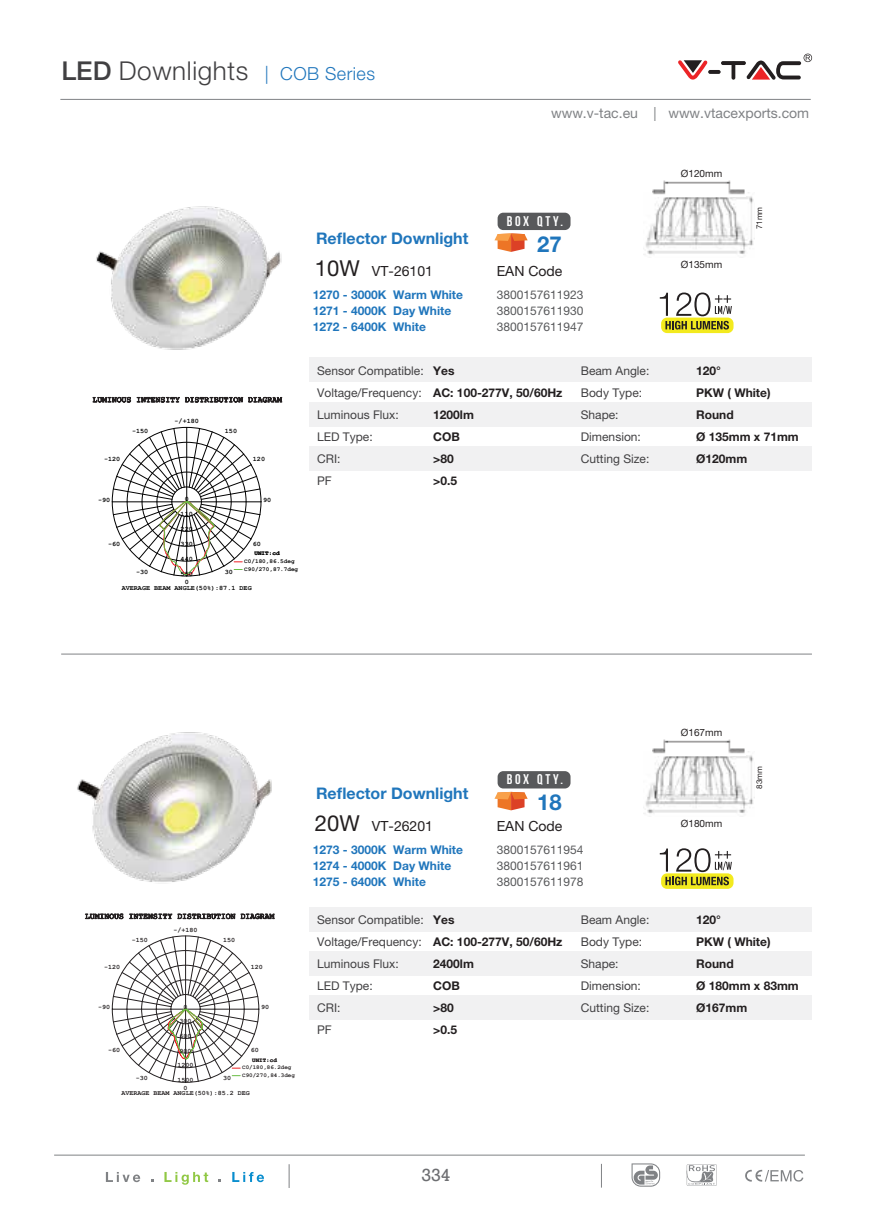
<style>
.page{position:relative;width:874px;height:1225px;background:#fff}
.page>*{position:absolute;margin:0;border:0;box-sizing:border-box;transform-origin:0 0}
.t1{font:300 26px "Helvetica Neue LT Pro";letter-spacing:.025em;color:#414042}
.t2{font:700 22px "Helvetica Neue LT Pro";color:#2076bc}
.t3{font:18px "Rockwell";color:#6d6e71}
.t4{font:700 16px "Helvetica Neue LT Pro";color:#2076bc}
.t5{font:14px "Helvetica Neue LT Pro";color:#231f20}
.t6{font:14px "Helvetica Neue LT Pro";color:#808285}
.t7{font:700 14px "Bebas Neue";letter-spacing:.2em;color:#fff}
.t8{font:12px/22px "Helvetica Neue LT Pro";color:#414042}
.t9{font:700 12px/22px "Helvetica Neue LT Pro";color:#231f20}
.t10{font:700 12px/16px "Helvetica Neue LT Pro";color:#2076bc}
.t11{font:12px/16px "Helvetica Neue LT Pro";color:#58595b;text-align:justify}
.t12{font:10px "Helvetica Neue LT Pro";color:#231f20}
.t13{font:8px "Helvetica Neue LT Pro";color:#231f20}
.t14{font:700 6.8px/14.8px "Courier New";color:#000;text-align:center}
.t15{font:700 6.6px "Courier New";color:#231f20}
.t16{font:700 6px/7.6px "Courier New";color:#000}
.t17{font:700 5.8px/7.6px "Courier New";color:#231f20}
.s1{font-weight:500}
.s2{font-size:18px;color:#2076bc}
.s3{font-size:22px}
</style>
<div class="page">
<img style="left:77px;top:732px;width:198px;height:188px">
<hr style="left:61px;top:654px;width:750px;height:1px;background:#808285">
<div style="left:309px;top:358px;width:502px;height:24px;background:#f1f1f2"></div>
<div style="left:309px;top:402px;width:502px;height:24px;background:#f1f1f2"></div>
<div style="left:309px;top:446px;width:502px;height:25px;background:#f1f1f2"></div>
<div style="left:309px;top:907px;width:502px;height:24px;background:#f1f1f2"></div>
<div style="left:309px;top:951px;width:502px;height:24px;background:#f1f1f2"></div>
<div style="left:309px;top:995px;width:502px;height:24px;background:#f1f1f2"></div>
<img style="left:96px;top:206px;width:226px;height:152px">
<svg style="left:660px;top:317px;width:73px;height:16px"></svg>
<svg style="left:659px;top:292px;width:72px;height:37px"></svg>
<svg style="left:660px;top:873px;width:73px;height:16px"></svg>
<svg style="left:659px;top:848px;width:72px;height:37px"></svg>
<img style="left:643px;top:192px;width:111px;height:63px">
<img style="left:652px;top:180px;width:93px;height:16px">
<img style="left:643px;top:751px;width:111px;height:63px">
<img style="left:652px;top:739px;width:93px;height:16px">
<svg style="left:112px;top:935px;width:147px;height:147px"></svg>
<svg style="left:85px;top:912px;width:38px;height:7px"></svg>
<svg style="left:129px;top:912px;width:145px;height:7px"></svg>
<svg style="left:112px;top:427px;width:149px;height:149px"></svg>
<svg style="left:93px;top:396px;width:38px;height:7px"></svg>
<svg style="left:137px;top:396px;width:145px;height:7px"></svg>
<svg style="left:494px;top:233px;width:33px;height:19px"></svg>
<div style="left:497px;top:213px;width:73px;height:17px;background:#58595b;border-radius:6px"></div>
<svg style="left:494px;top:792px;width:33px;height:18px"></svg>
<div style="left:497px;top:771px;width:73px;height:17px;background:#58595b;border-radius:6px"></div>
<svg style="left:686px;top:1164px;width:30px;height:21px"></svg>
<svg style="left:631px;top:1163px;width:28px;height:23px"></svg>
<svg style="left:745px;top:1169px;width:58px;height:12px"></svg>
<svg style="left:106px;top:1172px;width:34px;height:10px"></svg>
<svg style="left:164px;top:1172px;width:44px;height:12px"></svg>
<svg style="left:232px;top:1172px;width:32px;height:10px"></svg>
<svg style="left:288px;top:1164px;width:1px;height:24px"></svg>
<hr style="left:54px;top:1154px;width:750px;height:1px;background:#808285">
<hr style="left:60px;top:99px;width:750px;height:1px;background:#808285">
<svg style="left:707px;top:70px;width:13px;height:4px"></svg>
<svg style="left:720px;top:61px;width:25px;height:4px"></svg>
<svg style="left:731px;top:62px;width:4px;height:18px"></svg>
<svg style="left:678px;top:60px;width:29px;height:20px"></svg>
<svg style="left:746px;top:54px;width:65px;height:26px"></svg>
<h1 class="t1" style="left:61px;top:55px;width:315px"><span class="s1">LED</span> Downlights <span class="s2">| COB Series</span></h1>
<h3 class="t4" style="left:316px;top:228px;width:154px">Reflector Downlight</h3>
<p class="t6" style="left:551px;top:105px;width:259px">www.v-tac.eu | www.vtacexports.com</p>
<p class="t7" style="left:506px;top:213px;width:58px">BOX QTY.</p>
<h2 class="t2" style="left:537px;top:230px;width:26px">27</h2>
<p class="t12" style="left:680px;top:167px;width:43px">Ø120mm</p>
<p class="t13" style="left:754px;top:229px;width:24px;rotate:-90deg">71mm</p>
<p class="t14" style="left:132px;top:424px;width:18px">-150</p>
<p class="t14" style="left:174px;top:413px;width:26px">-/+180</p>
<p class="t14" style="left:225px;top:424px;width:14px">150</p>
<p class="t14" style="left:104px;top:452px;width:18px">-120</p>
<p class="t14" style="left:98px;top:492px;width:14px">-90</p>
<p class="t14" style="left:108px;top:536px;width:14px">-60</p>
<p class="t14" style="left:253px;top:452px;width:14px">120</p>
<p class="t14" style="left:180px;top:491px;width:14px">0<br>110<br>220<br>330<br>440<br>550</p>
<p class="t14" style="left:263px;top:492px;width:10px">90</p>
<p class="t14" style="left:253px;top:536px;width:10px">60</p>
<p class="t16" style="left:244px;top:549px;width:55px;text-indent:10px">UNIT:cd<br>C0/180,86.5deg<br>C90/270,87.7deg</p>
<p class="t14" style="left:122px;top:580px;width:131px">AVERAGE BEAM ANGLE(50%):87.1 DEG</p>
<p class="t14" style="left:136px;top:564px;width:14px">-30</p>
<p class="t14" style="left:225px;top:564px;width:10px">30</p>
<p class="t14" style="left:185px;top:574px;width:6px">0</p>
<p class="t5" style="left:315px;top:263px;width:120px"><span class="s3">10W</span> VT-26101</p>
<p class="t5" style="left:496px;top:263px;width:67px">EAN Code</p>
<p class="t10" style="left:313px;top:286px;width:152px">1270 - 3000K Warm White<br>1271 - 4000K Day White<br>1272 - 6400K White</p>
<p class="t11" style="left:496px;top:286px;width:88px">3800157611923<br>3800157611930<br>3800157611947</p>
<p class="t12" style="left:680px;top:258px;width:43px">Ø135mm</p>
<p class="t8" style="left:317px;top:359px;width:108px">Sensor Compatible:<br>Voltage/Frequency:<br>Luminous Flux:<br>LED Type:<br>CRI:<br>PF</p>
<p class="t9" style="left:433px;top:359px;width:131px">Yes<br>AC: 100-277V, 50/60Hz<br>1200lm<br>COB<br>&gt;80<br>&gt;0.5</p>
<p class="t8" style="left:580px;top:359px;width:70px">Beam Angle:<br>Body Type:<br>Shape:<br>Dimension:<br>Cutting Size:</p>
<p class="t9" style="left:695px;top:359px;width:104px">120°<br>PKW ( White)<br>Round<br>Ø 135mm x 71mm<br>Ø120mm</p>
<p class="t15" style="left:132px;top:935px;width:18px">-150</p>
<p class="t15" style="left:173px;top:925px;width:26px">-/+180</p>
<p class="t15" style="left:223px;top:935px;width:14px">150</p>
<p class="t15" style="left:104px;top:963px;width:18px">-120</p>
<p class="t15" style="left:98px;top:1003px;width:14px">-90</p>
<p class="t15" style="left:108px;top:1046px;width:14px">-60</p>
<p class="t15" style="left:251px;top:963px;width:14px">120</p>
<p class="t15" style="left:183px;top:1002px;width:6px">0</p>
<p class="t15" style="left:179px;top:1017px;width:14px">300</p>
<p class="t15" style="left:179px;top:1032px;width:14px">600</p>
<p class="t15" style="left:179px;top:1046px;width:14px">900</p>
<p class="t15" style="left:177px;top:1061px;width:18px">1200</p>
<p class="t15" style="left:177px;top:1076px;width:18px">1500</p>
<p class="t15" style="left:261px;top:1003px;width:10px">90</p>
<p class="t15" style="left:251px;top:1046px;width:10px">60</p>
<p class="t17" style="left:242px;top:1056px;width:54px;text-indent:10px">UNIT:cd<br>C0/180,86.2deg<br>C90/270,84.3deg</p>
<p class="t15" style="left:121px;top:1089px;width:130px">AVERAGE BEAM ANGLE(50%):85.2 DEG</p>
<p class="t15" style="left:136px;top:1073px;width:14px">-30</p>
<p class="t15" style="left:223px;top:1073px;width:10px">30</p>
<p class="t15" style="left:183px;top:1084px;width:6px">0</p>
<h3 class="t4" style="left:316px;top:783px;width:154px">Reflector Downlight</h3>
<p class="t7" style="left:506px;top:772px;width:58px">BOX QTY.</p>
<h2 class="t2" style="left:537px;top:789px;width:26px">18</h2>
<p class="t5" style="left:315px;top:817px;width:120px"><span class="s3">20W</span> VT-26201</p>
<p class="t5" style="left:496px;top:817px;width:67px">EAN Code</p>
<p class="t10" style="left:313px;top:841px;width:152px">1273 - 3000K Warm White<br>1274 - 4000K Day White<br>1275 - 6400K White</p>
<p class="t11" style="left:496px;top:841px;width:88px">3800157611954<br>3800157611961<br>3800157611978</p>
<p class="t12" style="left:680px;top:726px;width:43px">Ø167mm</p>
<p class="t12" style="left:680px;top:817px;width:43px">Ø180mm</p>
<p class="t13" style="left:754px;top:788px;width:24px;rotate:-90deg">83mm</p>
<p class="t8" style="left:317px;top:908px;width:108px">Sensor Compatible:<br>Voltage/Frequency:<br>Luminous Flux:<br>LED Type:<br>CRI:<br>PF</p>
<p class="t9" style="left:433px;top:908px;width:131px">Yes<br>AC: 100-277V, 50/60Hz<br>2400lm<br>COB<br>&gt;80<br>&gt;0.5</p>
<p class="t8" style="left:580px;top:908px;width:70px">Beam Angle:<br>Body Type:<br>Shape:<br>Dimension:<br>Cutting Size:</p>
<p class="t9" style="left:695px;top:908px;width:104px">120°<br>PKW ( White)<br>Round<br>Ø 180mm x 83mm<br>Ø167mm</p>
<h3 class="t3" style="left:421px;top:1164px;width:31px">334</h3>
</div>
